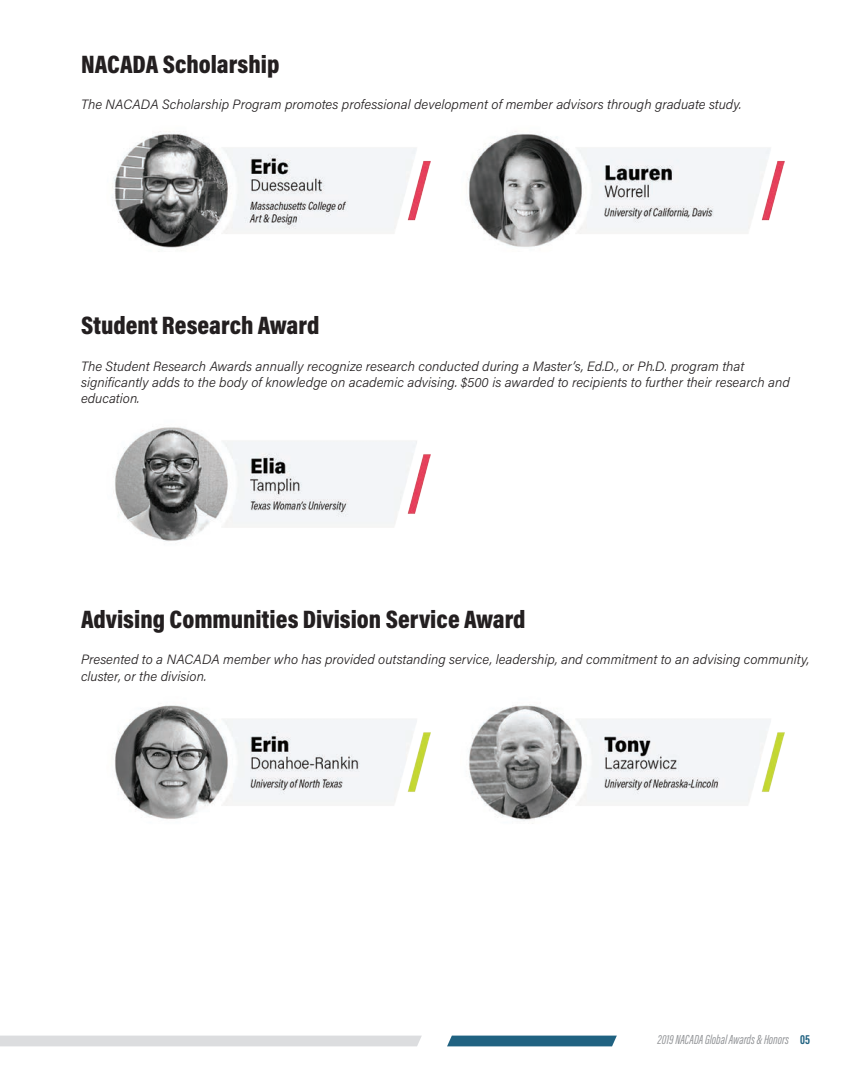
<style>
.page{position:relative;width:864px;height:1080px;background:#fff}
.page>*{position:absolute;margin:0;border:0;box-sizing:border-box;transform-origin:0 0}
.t1{font:900 25.5px "Acumin Pro Cond";color:#231f20}
.t2{font:italic 300 13.5px/16.2px "Acumin Pro";color:#231f20}
.t3{font:italic 13.5px "Acumin Pro Extra Cond";color:#939598}
.s1{font-weight:700;font-style:normal;color:#206281}
</style>
<div class="page">
<div style="left:447px;top:1036px;width:170px;height:10px;background:#206281"></div>
<div style="left:0;top:1036px;width:422px;height:10px;background:#dcdddf"></div>
<img style="left:468px;top:131px;width:317px;height:116px">
<img style="left:112px;top:131px;width:318px;height:117px">
<img style="left:113px;top:427px;width:317px;height:115px">
<img style="left:469px;top:705px;width:316px;height:119px">
<img style="left:115px;top:705px;width:315px;height:114px">
<h1 class="t1" style="left:81px;top:47px;width:200px">NACADA Scholarship</h1>
<p class="t2" style="left:81px;top:96px;width:662px">The NACADA Scholarship Program promotes professional development of member advisors through graduate study.</p>
<h1 class="t1" style="left:81px;top:309px;width:240px">Student Research Award</h1>
<p class="t2" style="left:81px;top:357px;width:710px">The Student Research Awards annually recognize research conducted during a Master’s, Ed.D., or Ph.D. program that significantly adds to the body of knowledge on academic advising. $500 is awarded to recipients to further their research and education.</p>
<h1 class="t1" style="left:81px;top:603px;width:446px">Advising Communities Division Service Award</h1>
<p class="t2" style="left:81px;top:651px;width:730px">Presented to a NACADA member who has provided outstanding service, leadership, and commitment to an advising community, cluster, or the division.</p>
<p class="t3" style="left:658px;top:1032px;width:154px">2019 NACADA Global Awards &amp; Honors <span class="s1">05</span></p>
</div>
